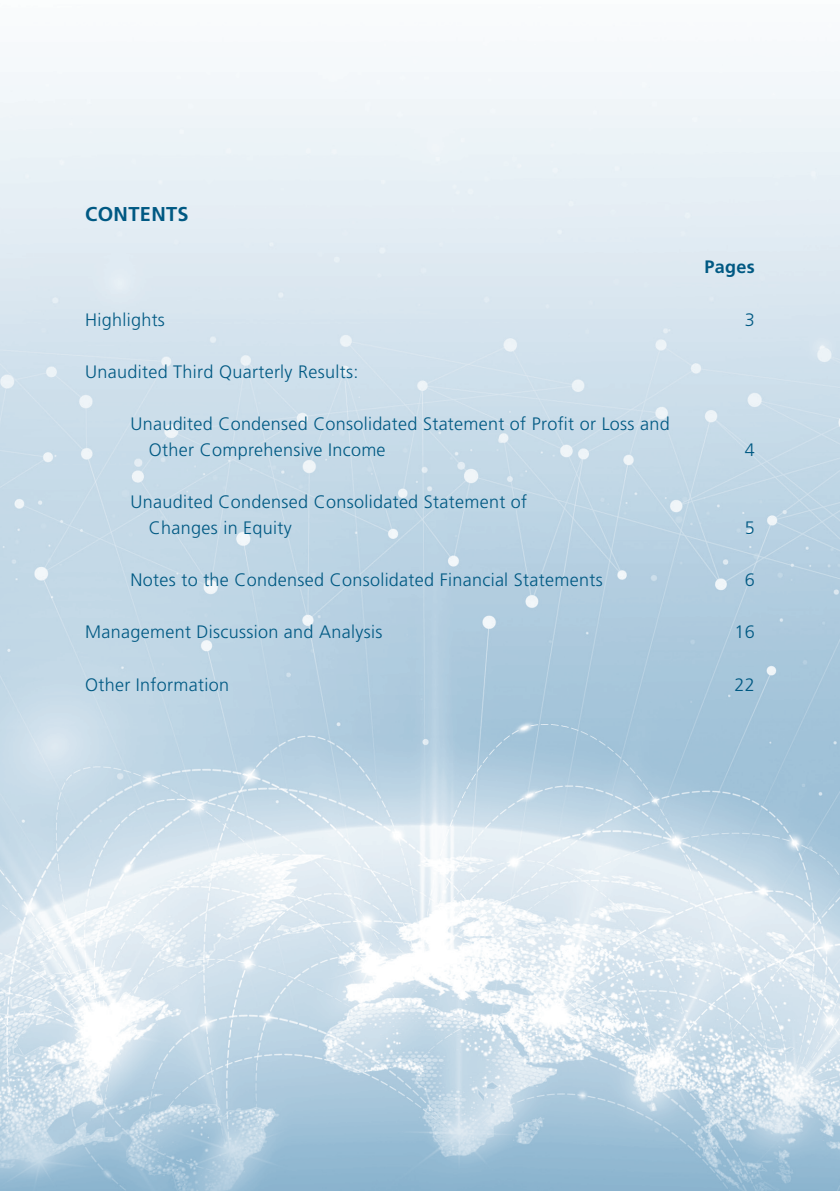
<style>
.page{position:relative;width:840px;height:1191px;background:#fff}
.page>*{position:absolute;margin:0;border:0;box-sizing:border-box;transform-origin:0 0}
._01_H1{font:700 20px "Frutiger LT Std";letter-spacing:.015em;color:#005983}
._50_Table_txt{font:300 18px "Frutiger LT Std";letter-spacing:.015em;color:#005983}
._50_Table_txt-2{font:700 18px "Frutiger LT Std";letter-spacing:.015em;color:#005983}
</style>
<div class="page">
<img style="left:0;top:64px;width:839px;height:1127px">
<p class="_01_H1" style="left:85px;top:202px;width:105px">CONTENTS</p>
<p class="_50_Table_txt-2" style="left:704px;top:256px;width:52px">Pages</p>
<p class="_50_Table_txt" style="left:85px;top:310px;width:81px">Highlights</p>
<p class="_50_Table_txt" style="left:744px;top:310px;width:12px">3</p>
<p class="_50_Table_txt" style="left:85px;top:362px;width:274px">Unaudited Third Quarterly Results:</p>
<p class="_50_Table_txt" style="left:130px;top:414px;width:540px">Unaudited Condensed Consolidated Statement of Profit or Loss and</p>
<p class="_50_Table_txt" style="left:149px;top:440px;width:238px">Other Comprehensive Income</p>
<p class="_50_Table_txt" style="left:744px;top:440px;width:12px">4</p>
<p class="_50_Table_txt" style="left:130px;top:492px;width:398px">Unaudited Condensed Consolidated Statement of</p>
<p class="_50_Table_txt" style="left:149px;top:518px;width:144px">Changes in Equity</p>
<p class="_50_Table_txt" style="left:744px;top:518px;width:12px">5</p>
<p class="_50_Table_txt" style="left:130px;top:570px;width:473px">Notes to the Condensed Consolidated Financial Statements</p>
<p class="_50_Table_txt" style="left:744px;top:570px;width:12px">6</p>
<p class="_50_Table_txt" style="left:85px;top:622px;width:299px">Management Discussion and Analysis</p>
<p class="_50_Table_txt" style="left:734px;top:622px;width:22px">16</p>
<p class="_50_Table_txt" style="left:85px;top:674px;width:145px">Other Information</p>
<p class="_50_Table_txt" style="left:734px;top:674px;width:22px">22</p>
</div>
